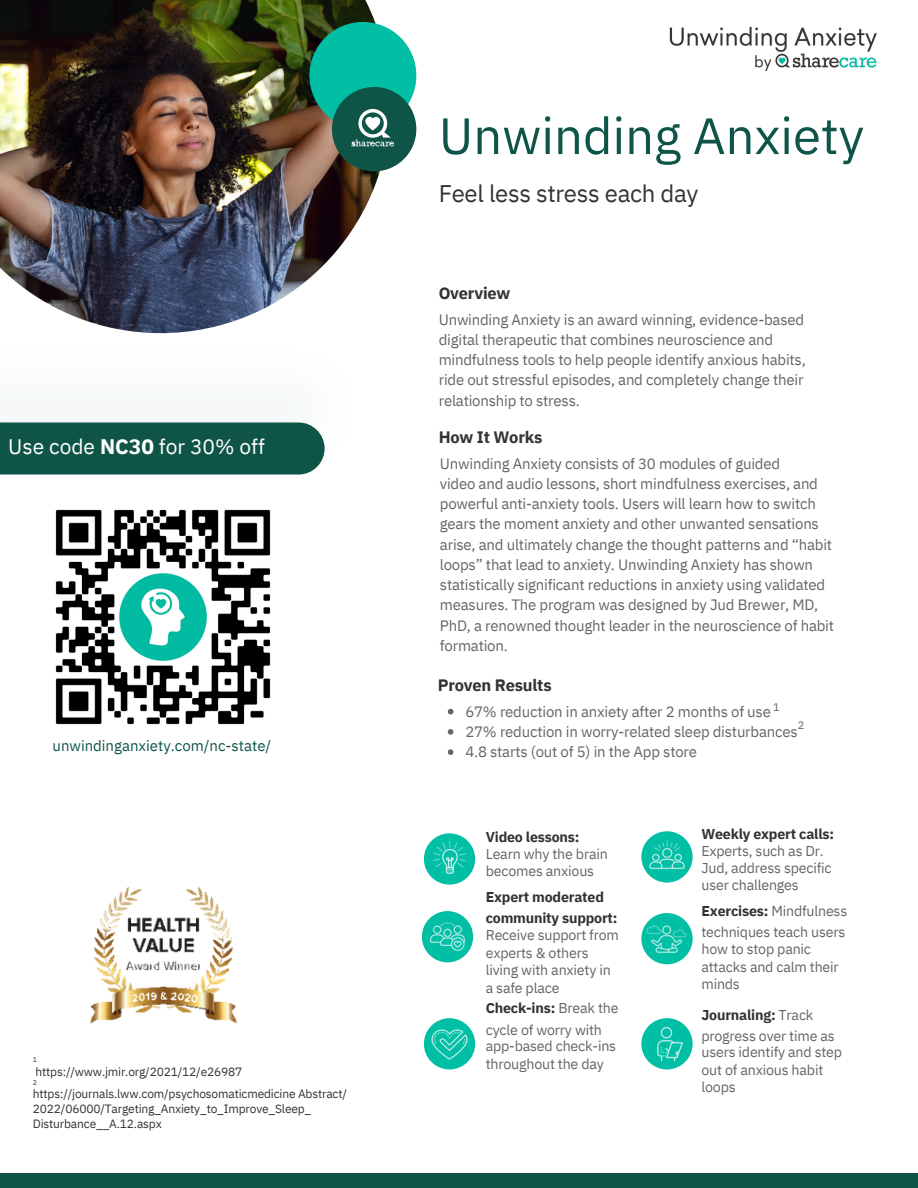
<style>
.page{position:relative;width:918px;height:1188px;background:#fff}
.page>*{position:absolute;margin:0;border:0;box-sizing:border-box;transform-origin:0 0}
.t1{font:51px "IBM Plex Sans";color:#0e5547}
.t2{font:24px "IBM Plex Sans";letter-spacing:-.015em;color:#343333}
.t3{font:21px "IBM Plex Sans";color:#fff}
.t4{font:700 16.5px "IBM Plex Sans";letter-spacing:-.015em;color:#343333}
.t5{font:15px/20.2px "IBM Plex Sans";letter-spacing:-.015em;color:#646566}
.t6{font:15px "IBM Plex Sans";color:#0e5547}
.t7{font:14.25px/16.8px "IBM Plex Sans";letter-spacing:-.015em;color:#646566}
.t8{font:700 14.25px "IBM Plex Sans";letter-spacing:-.015em;color:#343333}
.t9{font:12px "IBM Plex Sans";letter-spacing:-.015em;color:#333332}
.t10{font:10.95px "IBM Plex Sans";color:#646566}
.t11{font:7.05px "IBM Plex Sans";color:#333332}
.s1{font-weight:700}
.s2{font-weight:400;color:#646566}
.s3{font-weight:700;color:#343333}
</style>
<div class="page">
<img style="left:0;top:0;width:390px;height:333px">
<img style="left:90px;top:886px;width:148px;height:138px">
<div style="left:309px;top:22px;width:107px;height:107px;background:#00bfa5;border-radius:50%"></div>
<div style="left:332px;top:87px;width:84px;height:84px;background:#0e5547;border-radius:50%"></div>
<svg style="left:352px;top:109px;width:42px;height:37px"></svg>
<div style="left:0;top:1174px;width:918px;height:14px;background:#0e5547"></div>
<div style="left:422px;top:911px;width:51px;height:51px;background:#00bfa5;border-radius:50%"></div>
<img style="left:425px;top:914px;width:45px;height:46px;border-radius:23px">
<svg style="left:424px;top:1018px;width:51px;height:51px"></svg>
<img style="left:425px;top:1020px;width:49px;height:49px;border-radius:50%">
<svg style="left:641px;top:913px;width:52px;height:51px"></svg>
<img style="left:641px;top:914px;width:51px;height:50px;border-radius:25px">
<div style="left:641px;top:1018px;width:52px;height:51px;background:#00bfa5;border-radius:50%"></div>
<img style="left:648px;top:1021px;width:44px;height:45px;border-radius:22px">
<svg style="left:641px;top:831px;width:52px;height:52px"></svg>
<img style="left:644px;top:831px;width:46px;height:46px;border-radius:23px">
<img style="left:669px;top:27px;width:208px;height:43px">
<div style="left:0;top:422px;width:325px;height:53px;background:#0e5547"></div>
<img style="left:55px;top:509px;width:216px;height:216px">
<svg style="left:448px;top:709px;width:5px;height:5px"></svg>
<svg style="left:448px;top:729px;width:5px;height:6px"></svg>
<svg style="left:448px;top:749px;width:5px;height:6px"></svg>
<svg style="left:424px;top:833px;width:51px;height:52px"></svg>
<img style="left:427px;top:834px;width:45px;height:46px;border-radius:23px">
<p class="t3" style="left:8px;top:433px;width:258px">Use code <span class="s1">NC30</span> for 30% off</p>
<p class="t6" style="left:53px;top:735px;width:220px">unwindinganxiety.com/nc-state/</p>
<p class="t11" style="left:33px;top:1055px;width:6px">1</p>
<p class="t9" style="left:36px;top:1064px;width:208px">https://www.jmir.org/2021/12/e26987</p>
<p class="t11" style="left:33px;top:1078px;width:6px">2</p>
<p class="t9" style="left:33px;top:1086px;width:316px">https://journals.lww.com/psychosomaticmedicine Abstract/</p>
<p class="t9" style="left:33px;top:1101px;width:280px">2022/06000/Targeting_Anxiety_to_Improve_Sleep_</p>
<p class="t9" style="left:33px;top:1115px;width:130px">Disturbance__A.12.aspx</p>
<p class="t1" style="left:439px;top:102px;width:427px">Unwinding Anxiety</p>
<p class="t2" style="left:439px;top:178px;width:261px">Feel less stress each day</p>
<p class="t4" style="left:439px;top:282px;width:73px">Overview</p>
<p class="t5" style="left:439px;top:309px;width:367px">Unwinding Anxiety is an award winning, evidence-based</p>
<p class="t5" style="left:439px;top:329px;width:336px">digital therapeutic that combines neuroscience and</p>
<p class="t5" style="left:439px;top:349px;width:369px">mindfulness tools to help people identify anxious habits,</p>
<p class="t5" style="left:439px;top:370px;width:366px">ride out stressful episodes, and completely change their</p>
<p class="t5" style="left:439px;top:390px;width:143px">relationship to stress.</p>
<p class="t4" style="left:439px;top:426px;width:105px">How It Works</p>
<p class="t5" style="left:440px;top:453px;width:342px">Unwinding Anxiety consists of 30 modules of guided</p>
<p class="t5" style="left:440px;top:473px;width:396px">video and audio lessons, short mindfulness exercises, and powerful anti-anxiety tools. Users will learn how to switch gears the moment anxiety and other unwanted sensations arise, and ultimately change the thought patterns and “habit loops” that lead to anxiety. Unwinding Anxiety has shown statistically significant reductions in anxiety using validated measures. The program was designed by Jud Brewer, MD, PhD, a renowned thought leader in the neuroscience of habit formation.</p>
<p class="t4" style="left:438px;top:674px;width:115px">Proven Results</p>
<p class="t10" style="left:773px;top:700px;width:8px">1</p>
<p class="t5" style="left:465px;top:701px;width:307px">67% reduction in anxiety after 2 months of use</p>
<p class="t5" style="left:465px;top:721px;width:334px">27% reduction in worry-related sleep disturbances</p>
<p class="t5" style="left:465px;top:741px;width:233px">4.8 starts (out of 5) in the App store</p>
<p class="t10" style="left:798px;top:718px;width:8px">2</p>
<p class="t8" style="left:486px;top:828px;width:95px">Video lessons:</p>
<p class="t7" style="left:486px;top:845px;width:124px">Learn why the brain becomes anxious</p>
<p class="t8" style="left:486px;top:887px;width:120px">Expert moderated</p>
<p class="t8" style="left:486px;top:909px;width:133px">community support:</p>
<p class="t7" style="left:486px;top:926px;width:135px">Receive support from</p>
<p class="t7" style="left:486px;top:944px;width:104px">experts &amp; others</p>
<p class="t7" style="left:486px;top:961px;width:127px">living with anxiety in</p>
<p class="t7" style="left:486px;top:979px;width:75px">a safe place</p>
<p class="t8" style="left:486px;top:999px;width:134px">Check-ins: <span class="s2">Break the</span></p>
<p class="t7" style="left:486px;top:1021px;width:118px">cycle of worry with</p>
<p class="t7" style="left:486px;top:1038px;width:132px">app-based check-ins</p>
<p class="t7" style="left:486px;top:1056px;width:120px">throughout the day</p>
<p class="t7" style="left:701px;top:825px;width:134px"><span class="s3">Weekly expert calls:<br></span>Experts, such as Dr.<br>Jud, address specific user challenges</p>
<p class="t7" style="left:701px;top:902px;width:147px"><span class="s3">Exercises:</span> Mindfulness</p>
<p class="t7" style="left:701px;top:923px;width:146px">techniques teach users</p>
<p class="t7" style="left:701px;top:940px;width:111px">how to stop panic</p>
<p class="t7" style="left:701px;top:958px;width:139px">attacks and calm their</p>
<p class="t7" style="left:701px;top:975px;width:40px">minds</p>
<p class="t8" style="left:701px;top:1006px;width:114px">Journaling: <span class="s2">Track</span></p>
<p class="t7" style="left:701px;top:1027px;width:135px">progress over time as</p>
<p class="t7" style="left:701px;top:1044px;width:142px">users identify and step</p>
<p class="t7" style="left:701px;top:1062px;width:123px">out of anxious habit</p>
<p class="t7" style="left:701px;top:1079px;width:36px">loops</p>
</div>
